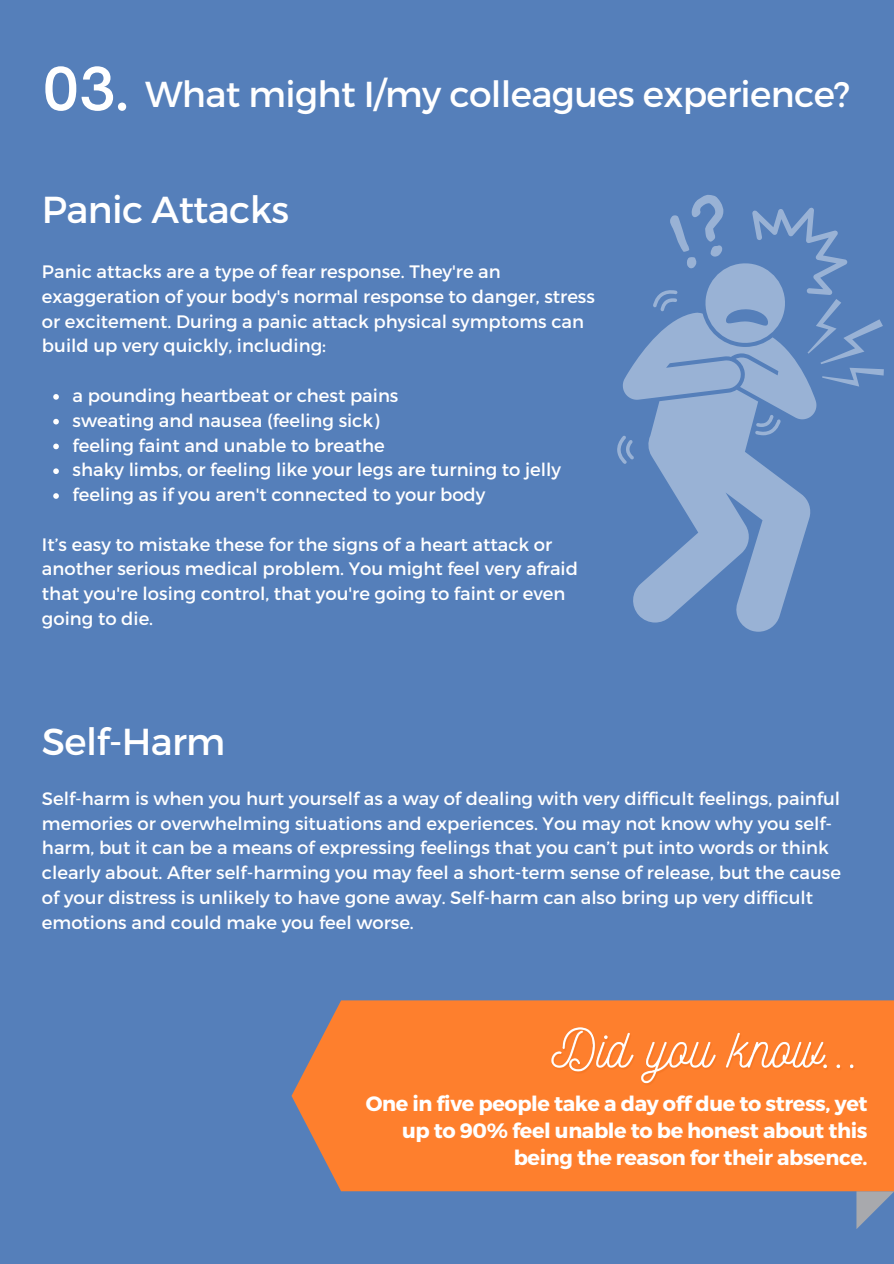
<style>
.page{position:relative;width:894px;height:1264px;background:#fff}
.page>*{position:absolute;margin:0;border:0;box-sizing:border-box;transform-origin:0 0}
.t1{font:600 56.7px "Open Sauce One";color:#fff}
.t2{font:37.5px "Montserrat";letter-spacing:-.02em;color:#fff}
.t3{font:36px "Montserrat";letter-spacing:-.02em;color:#fff}
.t4{font:700 20.85px/27px "Montserrat";letter-spacing:-.02em;color:#fff;text-align:right}
.t5{font:18px/24.8px "Montserrat";color:#fff}
</style>
<div class="page">
<div style="left:0;top:0;width:893px;height:1263px;background:#557fba"></div>
<svg style="left:617px;top:195px;width:266px;height:436px"></svg>
<svg style="left:53px;top:394px;width:6px;height:5px"></svg>
<svg style="left:53px;top:419px;width:6px;height:5px"></svg>
<svg style="left:53px;top:443px;width:6px;height:6px"></svg>
<svg style="left:53px;top:468px;width:6px;height:6px"></svg>
<svg style="left:53px;top:493px;width:6px;height:6px"></svg>
<svg style="left:856px;top:1191px;width:37px;height:38px"></svg>
<div style="left:291px;top:1000px;width:602px;height:191px;background:#fe7f2d"></div>
<img style="left:552px;top:1013px;width:312px;height:73px">
<p class="t1" style="left:42px;top:53px;width:88px">03.</p>
<p class="t3" style="left:145px;top:70px;width:706px">What might I/my colleagues experience?</p>
<p class="t2" style="left:42px;top:185px;width:248px">Panic Attacks</p>
<p class="t5" style="left:42px;top:258px;width:554px">Panic attacks are a type of fear response. They're an exaggeration of your body's normal response to danger, stress or excitement. During a panic attack physical symptoms can build up very quickly, including:</p>
<p class="t5" style="left:73px;top:382px;width:327px">a pounding heartbeat or chest pains</p>
<p class="t5" style="left:73px;top:407px;width:308px">sweating and nausea (feeling sick)</p>
<p class="t5" style="left:73px;top:432px;width:313px">feeling faint and unable to breathe</p>
<p class="t5" style="left:73px;top:456px;width:490px">shaky limbs, or feeling like your legs are turning to jelly</p>
<p class="t5" style="left:73px;top:481px;width:414px">feeling as if you aren't connected to your body</p>
<p class="t5" style="left:42px;top:531px;width:537px">It’s easy to mistake these for the signs of a heart attack or another serious medical problem. You might feel very afraid that you're losing control, that you're going to faint or even going to die.</p>
<p class="t2" style="left:42px;top:717px;width:185px">Self-Harm</p>
<p class="t5" style="left:42px;top:785px;width:800px">Self-harm is when you hurt yourself as a way of dealing with very difficult feelings, painful memories or overwhelming situations and experiences. You may not know why you self&shy;harm, but it can be a means of expressing feelings that you can’t put into words or think clearly about. After self-harming you may feel a short-term sense of release, but the cause of your distress is unlikely to have gone away. Self-harm can also bring up very difficult emotions and could make you feel worse.</p>
<p class="t4" style="left:366px;top:1089px;width:503px">One in five people take a day off due to stress, yet up to 90% feel unable to be honest about this being the reason for their absence.</p>
</div>
